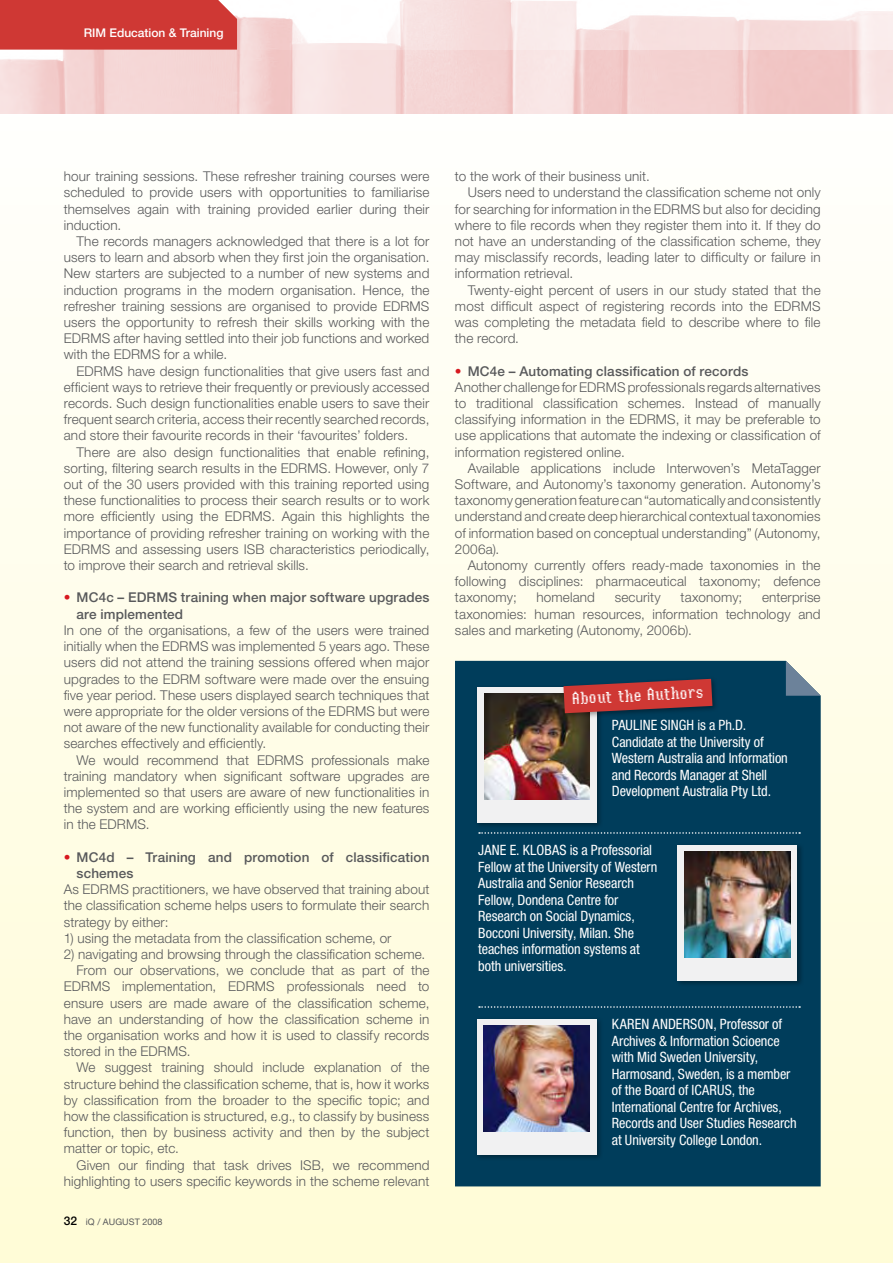
<style>
.page{position:relative;width:893px;height:1263px;background:#fff}
.page>*{position:absolute;margin:0;border:0;box-sizing:border-box;transform-origin:0 0}
.t1{font:18px "Cool Wool LL";color:#fff}
.t2{font:condensed 14.25px/16.5px "Helvetica Neue LT Std";letter-spacing:-.005em;color:#fff}
.t3{font:300 13.5px/16.2px "Helvetica Neue LT Std";letter-spacing:.01em;color:#58595b;text-align:justify}
.t4{font:500 13.5px/16.2px "Helvetica Neue LT Std";letter-spacing:.01em;color:#58595b}
.t5{font:500 12px "Helvetica Neue LT Std";color:#fff}
.t6{font:9px "Helvetica Neue LT Std";letter-spacing:.005em;color:#58595b}
.s1{color:#d71920}
.s2{font-weight:500;font-size:12px;color:#000}
.s3{font-weight:500;color:#d71920}
.s4{font-weight:500}
</style>
<div class="page">
<img style="left:0;top:50px;width:893px;height:64px">
<div style="left:0;top:115px;width:893px;height:1148px;background:linear-gradient(to bottom,#fffffc,#fffcd6)"></div>
<div style="left:455px;top:661px;width:366px;height:525px;background:#003d5b"></div>
<svg style="left:479px;top:832px;width:321px;height:2px"></svg>
<svg style="left:479px;top:1006px;width:321px;height:2px"></svg>
<svg style="left:786px;top:661px;width:35px;height:35px"></svg>
<div style="left:474px;top:685px;width:129px;height:144px;background:#000;opacity:.35"></div>
<div style="left:477px;top:687px;width:120px;height:135px;background:#f1f1f2"></div>
<img style="left:484px;top:694px;width:106px;height:105px">
<div style="left:474px;top:1016px;width:129px;height:145px;background:#000;opacity:.35"></div>
<div style="left:477px;top:1019px;width:120px;height:135px;background:#f1f1f2"></div>
<img style="left:484px;top:1025px;width:106px;height:106px">
<div style="left:675px;top:842px;width:129px;height:145px;background:#000;opacity:.35"></div>
<div style="left:677px;top:845px;width:120px;height:135px;background:#f1f1f2"></div>
<img style="left:685px;top:851px;width:105px;height:106px">
<div style="left:561px;top:676px;width:158px;height:44px;background:#000;opacity:.35"></div>
<svg style="left:563px;top:679px;width:149px;height:34px"></svg>
<svg style="left:237px;top:0;width:656px;height:50px"></svg>
<div style="left:0;top:0;width:237px;height:50px;background:#cf3834"></div>
<p class="t5" style="left:84px;top:25px;width:141px">RIM Education &amp; Training</p>
<p class="t3" style="left:64px;top:168px;width:367px">hour training sessions. These refresher training courses were scheduled to provide users with opportunities to familiarise themselves again with training provided earlier during their induction.</p>
<p class="t3" style="left:64px;top:233px;width:367px;text-indent:13px">The records managers acknowledged that there is a lot for users to learn and absorb when they first join the organisation.<br>New starters are subjected to a number of new systems and induction programs in the modern organisation. Hence, the refresher training sessions are organised to provide EDRMS users the opportunity to refresh their skills working with the EDRMS after having settled into their job functions and worked with the EDRMS for a while.</p>
<p class="t3" style="left:64px;top:362px;width:367px;text-indent:13px">EDRMS have design functionalities that give users fast and efficient ways to retrieve their frequently or previously accessed records. Such design functionalities enable users to save their frequent search criteria, access their recently searched records, and store their favourite records in their ‘favourites’ folders.</p>
<p class="t3" style="left:64px;top:443px;width:367px;text-indent:13px">There are also design functionalities that enable refining, sorting, filtering search results in the EDRMS. However, only 7 out of the 30 users provided with this training reported using these functionalities to process their search results or to work more efficiently using the EDRMS. Again this highlights the importance of providing refresher training on working with the EDRMS and assessing users ISB characteristics periodically, to improve their search and retrieval skills.</p>
<p class="t4" style="left:77px;top:589px;width:354px;text-indent:-13px"><span class="s1">•</span> MC4c – EDRMS training when major software upgrades are implemented</p>
<p class="t3" style="left:64px;top:622px;width:367px">In one of the organisations, a few of the users were trained initially when the EDRMS was implemented 5 years ago. These users did not attend the training sessions offered when major upgrades to the EDRM software were made over the ensuing five year period. These users displayed search techniques that were appropriate for the older versions of the EDRMS but were not aware of the new functionality available for conducting their searches effectively and efficiently.</p>
<p class="t3" style="left:64px;top:751px;width:367px;text-indent:13px">We would recommend that EDRMS professionals make training mandatory when significant software upgrades are implemented so that users are aware of new functionalities in the system and are working efficiently using the new features in the EDRMS.</p>
<p class="t4" style="left:77px;top:849px;width:354px;text-indent:-13px"><span class="s1">•</span> MC4d – Training and promotion of classification schemes</p>
<p class="t3" style="left:64px;top:881px;width:367px">As EDRMS practitioners, we have observed that training about the classification scheme helps users to formulate their search strategy by either:</p>
<p class="t3" style="left:64px;top:929px;width:329px">1) using the metadata from the classification scheme, or</p>
<p class="t3" style="left:64px;top:946px;width:363px">2) navigating and browsing through the classification scheme.</p>
<p class="t3" style="left:77px;top:962px;width:354px">From our observations, we conclude that as part of the</p>
<p class="t3" style="left:64px;top:978px;width:367px">EDRMS implementation, EDRMS professionals need to</p>
<p class="t3" style="left:64px;top:994px;width:367px">ensure users are made aware of the classification scheme,</p>
<p class="t3" style="left:64px;top:1010px;width:367px">have an understanding of how the classification scheme in</p>
<p class="t3" style="left:64px;top:1027px;width:367px">the organisation works and how it is used to classify records</p>
<p class="t3" style="left:64px;top:1043px;width:128px">stored in the EDRMS.</p>
<p class="t3" style="left:77px;top:1059px;width:354px">We suggest training should include explanation of the</p>
<p class="t3" style="left:64px;top:1075px;width:367px">structure behind the classification scheme, that is, how it works</p>
<p class="t3" style="left:64px;top:1091px;width:367px">by classification from the broader to the specific topic; and</p>
<p class="t3" style="left:64px;top:1108px;width:367px">how the classification is structured, e.g., to classify by business</p>
<p class="t3" style="left:64px;top:1124px;width:367px">function, then by business activity and then by the subject</p>
<p class="t3" style="left:64px;top:1140px;width:117px">matter or topic, etc.</p>
<p class="t3" style="left:77px;top:1156px;width:354px">Given our finding that task drives ISB, we recommend</p>
<p class="t3" style="left:64px;top:1172px;width:367px">highlighting to users specific keywords in the scheme relevant</p>
<p class="t6" style="left:64px;top:1216px;width:100px"><span class="s2">32</span> iQ / AUGUST 2008</p>
<p class="t3" style="left:455px;top:168px;width:196px">to the work of their business unit.</p>
<p class="t3" style="left:468px;top:184px;width:354px">Users need to understand the classification scheme not only</p>
<p class="t3" style="left:455px;top:200px;width:367px">for searching for information in the EDRMS but also for deciding</p>
<p class="t3" style="left:455px;top:217px;width:367px">where to file records when they register them into it. If they do</p>
<p class="t3" style="left:455px;top:233px;width:367px">not have an understanding of the classification scheme, they</p>
<p class="t3" style="left:455px;top:249px;width:367px">may misclassify records, leading later to difficulty or failure in</p>
<p class="t3" style="left:455px;top:265px;width:120px">information retrieval.</p>
<p class="t3" style="left:468px;top:281px;width:354px">Twenty-eight percent of users in our study stated that the</p>
<p class="t3" style="left:455px;top:298px;width:367px">most difficult aspect of registering records into the EDRMS</p>
<p class="t3" style="left:455px;top:314px;width:367px">was completing the metadata field to describe where to file</p>
<p class="t3" style="left:455px;top:330px;width:66px">the record.</p>
<p class="t3" style="left:455px;top:362px;width:367px;text-align:left"><span class="s3">•</span> <span class="s4">MC4e – Automating classification of records<br></span>Another challenge for EDRMS professionals regards alternatives to traditional classification schemes. Instead of manually classifying information in the EDRMS, it may be preferable to use applications that automate the indexing or classification of information registered online.</p>
<p class="t3" style="left:455px;top:460px;width:367px;text-indent:13px">Available applications include Interwoven’s MetaTagger Software, and Autonomy’s taxonomy generation. Autonomy’s taxonomy generation feature can “automatically and consistently understand and create deep hierarchical contextual taxonomies of information based on conceptual understanding” (Autonomy, 2006a).</p>
<p class="t3" style="left:455px;top:557px;width:367px;text-indent:13px">Autonomy currently offers ready-made taxonomies in the following disciplines: pharmaceutical taxonomy; defence taxonomy;</p>
<p class="t3" style="left:455px;top:589px;width:367px;text-indent:307px">enterprise taxonomies: human resources, information technology and sales and marketing (Autonomy, 2006b).</p>
<p class="t3" style="left:536px;top:589px;width:60px">homeland</p>
<p class="t3" style="left:615px;top:589px;width:48px">security</p>
<p class="t3" style="left:681px;top:589px;width:63px">taxonomy;</p>
<h1 class="t1" style="left:572px;top:686px;width:133px;rotate:-3deg">About the Authors</h1>
<p class="t2" style="left:612px;top:717px;width:178px">PAULINE SINGH is a Ph.D.<br>Candidate at the University of<br>Western Australia and Information and Records Manager at Shell<br>Development Australia Pty Ltd.</p>
<p class="t2" style="left:478px;top:842px;width:181px">JANE E. KLOBAS is a Professorial<br>Fellow at the University of Western<br>Australia and Senior Research<br>Fellow, Dondena Centre for<br>Research on Social Dynamics,<br>Bocconi University, Milan. She teaches information systems at both universities.</p>
<p class="t2" style="left:612px;top:1016px;width:186px">KAREN ANDERSON, Professor of<br>Archives &amp; Information Scioence with Mid Sweden University,<br>Harmosand, Sweden, is a member of the Board of ICARUS, the<br>International Centre for Archives,<br>Records and User Studies Research at University College London.</p>
</div>
